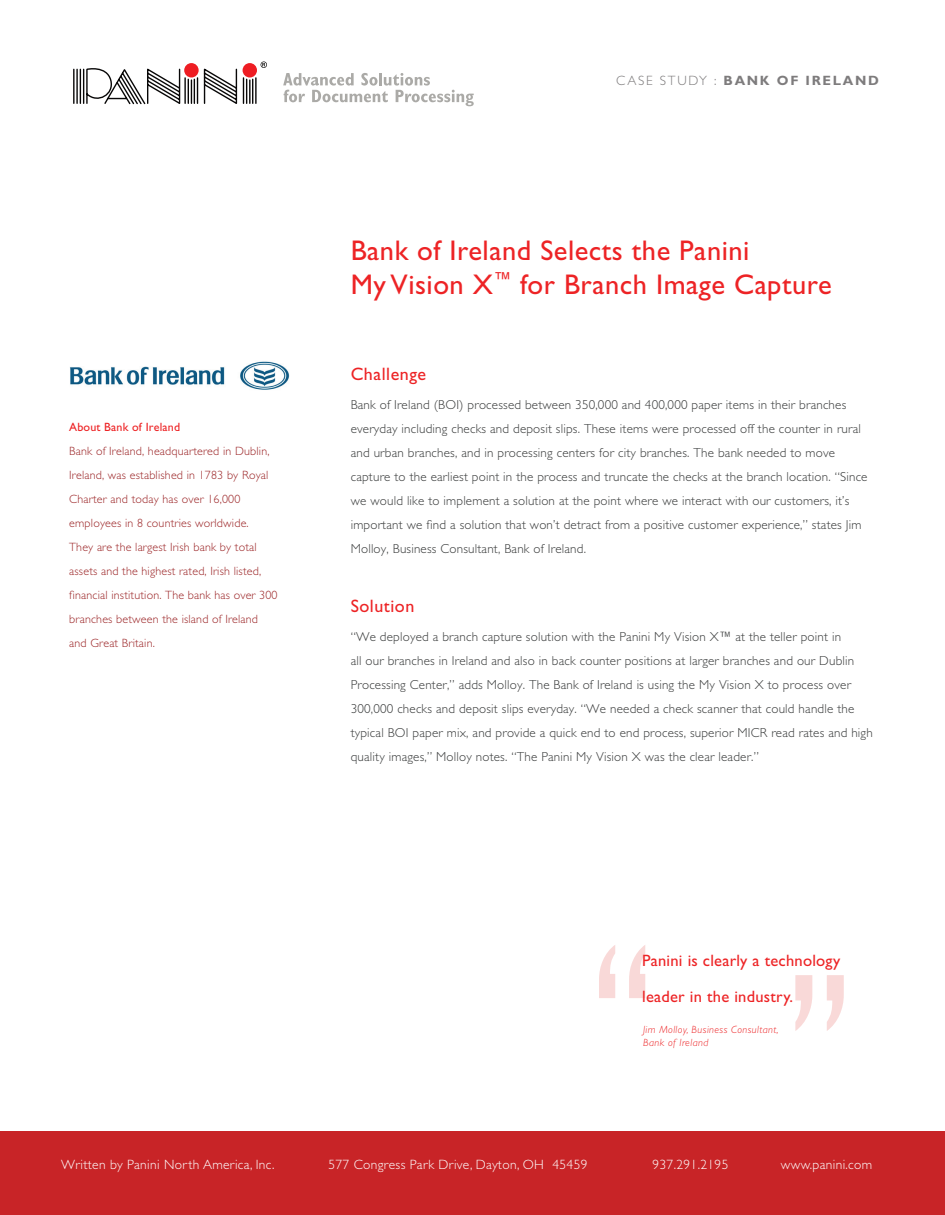
<style>
.page{position:relative;width:945px;height:1215px;background:#fff}
.page>*{position:absolute;margin:0;border:0;box-sizing:border-box;transform-origin:0 0}
.t1{font:28.5px/34.5px "Gill Sans";letter-spacing:.02em;color:#ed2325}
.t2{font:18px "Gill Sans";letter-spacing:.03em;color:#ed2325}
.t3{font:16.5px/36px "Gill Sans";letter-spacing:.015em;color:#ed2325}
.t4{font:300 13.5px "Gill Sans";letter-spacing:.025em;color:#fff}
.t5{font:700 13.5px "Gill Sans";letter-spacing:.125em;color:#7e7c7d}
.t6{font:300 13.05px/24px "Gill Sans";letter-spacing:.015em;color:#383a3a}
.t7{font:300 12px/24px "Gill Sans";letter-spacing:.015em;color:#9b2426}
.t8{font:12px "Gill Sans";letter-spacing:.015em;color:#ed2325}
.t9{font:italic 300 10.5px/13.5px "Gill Sans";letter-spacing:.04em;color:#ed2325}
.s1{font-weight:300}
</style>
<div class="page">
<div style="left:0;top:1131px;width:945px;height:84px;background:#c82427"></div>
<svg style="left:599px;top:945px;width:16px;height:53px"></svg>
<svg style="left:629px;top:945px;width:16px;height:53px"></svg>
<svg style="left:827px;top:975px;width:17px;height:56px"></svg>
<svg style="left:795px;top:975px;width:17px;height:56px"></svg>
<hr style="left:184px;top:78px;width:2px;height:25px;background:#080707">
<svg style="left:184px;top:63px;width:15px;height:15px"></svg>
<svg style="left:188px;top:62px;width:79px;height:42px"></svg>
<div style="left:243px;top:63px;width:14px;height:15px;background:#ee1d23;border-radius:50%"></div>
<svg style="left:73px;top:68px;width:108px;height:37px"></svg>
<svg style="left:283px;top:73px;width:191px;height:33px"></svg>
<img style="left:70px;top:361px;width:220px;height:29px">
<p class="t5" style="left:616px;top:73px;width:264px"><span class="s1">CASE STUDY :</span> BANK OF IRELAND</p>
<p class="t8" style="left:69px;top:421px;width:112px">About Bank of Ireland</p>
<p class="t7" style="left:69px;top:440px;width:210px">Bank of Ireland, headquartered in Dublin, Ireland, was established in 1783 by Royal Charter and today has over 16,000 employees in 8 countries worldwide.<br>They are the largest Irish bank by total assets and the highest rated, Irish listed, financial institution. The bank has over 300 branches between the island of Ireland and Great Britain.</p>
<h1 class="t1" style="left:351px;top:233px;width:482px">Bank of Ireland Selects the Panini<br>My Vision X<sup>™</sup> for Branch Image Capture</h1>
<h2 class="t2" style="left:351px;top:363px;width:77px">Challenge</h2>
<p class="t6" style="left:351px;top:393px;width:518px">Bank of Ireland (BOI) processed between 350,000 and 400,000 paper items in their branches everyday including checks and deposit slips. These items were processed off the counter in rural and urban branches, and in processing centers for city branches. The bank needed to move capture to the earliest point in the process and truncate the checks at the branch location. “Since we would like to implement a solution at the point where we interact with our customers, it’s important we find a solution that won’t detract from a positive customer experience,” states Jim Molloy, Business Consultant, Bank of Ireland.</p>
<h2 class="t2" style="left:351px;top:595px;width:65px">Solution</h2>
<p class="t6" style="left:351px;top:625px;width:524px">“We deployed a branch capture solution with the Panini My Vision X™ at the teller point in<br>all our branches in Ireland and also in back counter positions at larger branches and our Dublin Processing Center,” adds Molloy. The Bank of Ireland is using the My Vision X to process over 300,000 checks and deposit slips everyday. “We needed a check scanner that could handle the typical BOI paper mix, and provide a quick end to end process, superior MICR read rates and high quality images,” Molloy notes. “The Panini My Vision X was the clear leader.”</p>
<p class="t3" style="left:642px;top:943px;width:200px">Panini is clearly a technology leader in the industry.</p>
<p class="t9" style="left:643px;top:1023px;width:137px">Jim Molloy, Business Consultant,<br>Bank of Ireland</p>
<p class="t4" style="left:61px;top:1157px;width:215px">Written by Panini North America, Inc.</p>
<p class="t4" style="left:328px;top:1157px;width:261px">577 Congress Park Drive, Dayton, OH 45459</p>
<p class="t4" style="left:652px;top:1157px;width:77px">937.291.2195</p>
<p class="t4" style="left:781px;top:1157px;width:93px">www.panini.com</p>
</div>
